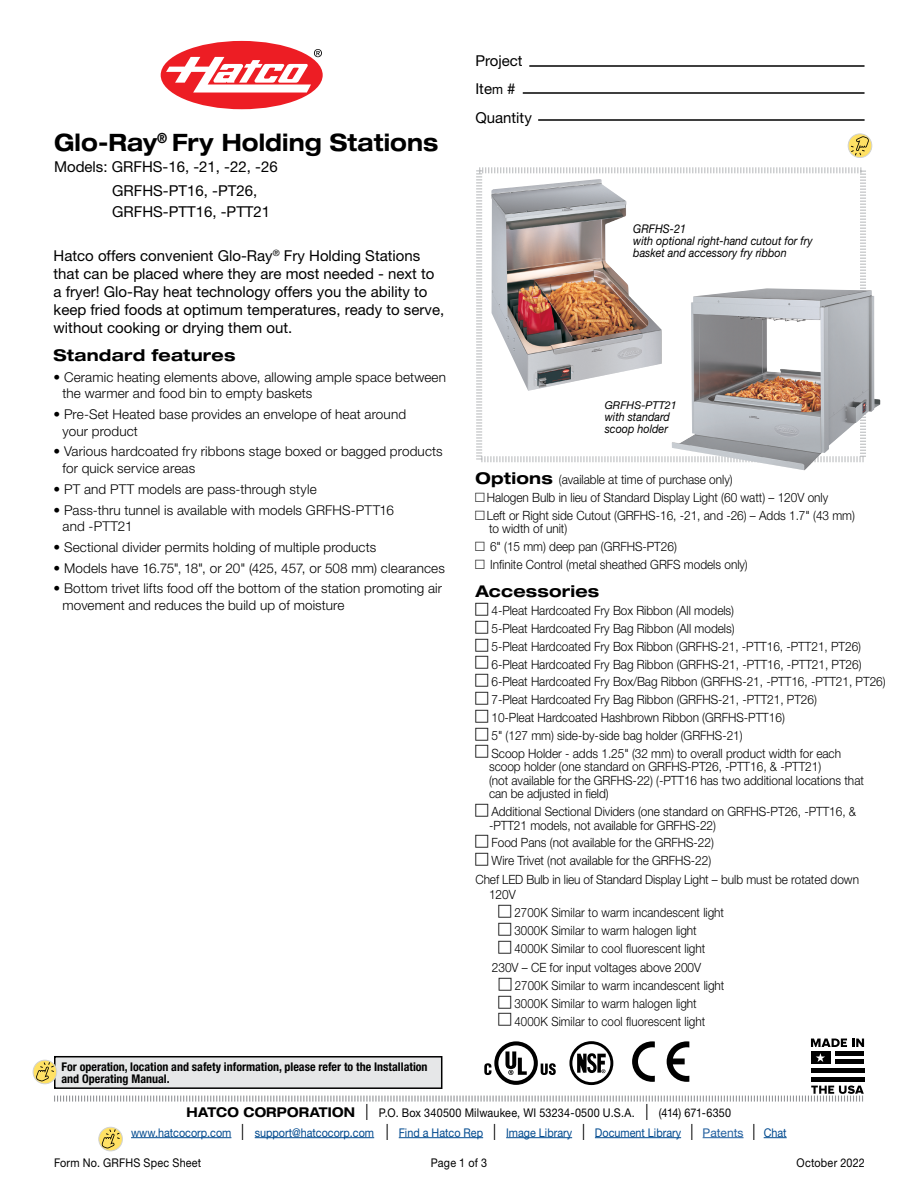
<style>
.page{position:relative;width:918px;height:1188px;background:#fff}
.page>*{position:absolute;margin:0;border:0;box-sizing:border-box;transform-origin:0 0}
.t1{font:700 expanded 24px "Helvetica Neue LT Std";letter-spacing:.005em;color:#000;scale:.9 1}
.t2{font:700 expanded 16.2px "Helvetica Neue LT Std";letter-spacing:.015em;color:#000}
.t3{font:15px/18px "Helvetica Neue LT Std";color:#000}
.t4{font:300 13.5px/16.5px "Helvetica Neue LT Std";letter-spacing:.01em;color:#000}
.t5{font:300 12.75px/17.9px "Helvetica Neue LT Std";color:#000;scale:.93 1}
.t6{font:300 12.75px/17.9px "Helvetica Neue LT Std";color:#000;scale:.9 1}
.t7{font:12px/19.5px "Helvetica Neue LT Std";color:#004a8f;text-align:center;scale:.9 1}
.t8{font:italic 12px/12px "Helvetica Neue LT Std";color:#000;scale:.9 1}
.t9{font:700 condensed 12px/12px "Helvetica Neue LT Std";color:#000}
.t10{font:12px "Helvetica Neue LT Std";letter-spacing:.02em;color:#000;scale:.9 1}
.t11{font:italic 10.8px "Helvetica Neue LT Std";color:#000}
.s1{font-size:13.5px}
.s2{font-weight:700;font-stretch:expanded;font-size:16.2px}
.s3{font-weight:700;font-stretch:expanded;font-size:13.5px;color:#000}
.s4{font-stretch:condensed;font-size:22.5px;color:#000}
.s5{color:#000}
.s6{color:#215e9e}
</style>
<div class="page">
<svg style="left:161px;top:41px;width:162px;height:68px"></svg>
<hr style="left:529px;top:65px;width:336px;height:2px;background:#000">
<hr style="left:523px;top:92px;width:342px;height:2px;background:#000">
<hr style="left:538px;top:119px;width:327px;height:2px;background:#000">
<div style="left:33px;top:1060px;width:24px;height:24px;background:#ffe164;border-radius:50%"></div>
<div style="left:33px;top:1060px;width:24px;height:24px;border:1px solid #d1d3d4;border-radius:50%"></div>
<svg style="left:848px;top:134px;width:24px;height:24px"></svg>
<div style="left:848px;top:134px;width:24px;height:24px;border:1px solid #d1d3d4;border-radius:50%"></div>
<svg style="left:851px;top:136px;width:18px;height:20px"></svg>
<hr style="left:131px;top:1137px;width:100px;height:1px;background:#004a8f">
<hr style="left:255px;top:1137px;width:119px;height:1px;background:#004a8f">
<hr style="left:399px;top:1137px;width:84px;height:1px;background:#004a8f">
<hr style="left:506px;top:1137px;width:66px;height:1px;background:#004a8f">
<hr style="left:595px;top:1137px;width:86px;height:1px;background:#004a8f">
<hr style="left:703px;top:1137px;width:41px;height:1px;background:#215e9e">
<svg style="left:764px;top:1137px;width:23px;height:1px"></svg>
<div style="left:99px;top:1127px;width:23px;height:24px;border:1px solid #d1d3d4;border-radius:50%"></div>
<svg style="left:101px;top:1129px;width:19px;height:20px"></svg>
<svg style="left:476px;top:167px;width:390px;height:296px"></svg>
<svg style="left:36px;top:1039px;width:828px;height:63px"></svg>
<img style="left:491px;top:179px;width:171px;height:212px">
<img style="left:672px;top:288px;width:208px;height:182px">
<h1 class="t1" style="left:54px;top:128px;width:429px">Glo-Ray<sup>®</sup> Fry Holding Stations</h1>
<p class="t3" style="left:112px;top:155px;width:167px;line-height:23.1px;text-indent:-58px">Models: GRFHS-16, -21, -22, -26<br>GRFHS-PT16, -PT26,</p>
<p class="t3" style="left:112px;top:202px;width:160px">GRFHS-PTT16, -PTT21</p>
<p class="t3" style="left:54px;top:246px;width:392px">Hatco offers convenient Glo-Ray<sup>®</sup> Fry Holding Stations that can be placed where they are most needed - next to a fryer! Glo-Ray heat technology offers you the ability to keep fried foods at optimum temperatures, ready to serve, without cooking or drying them out.</p>
<p class="t2" style="left:54px;top:345px;width:183px">Standard features</p>
<p class="t4" style="left:63px;top:368px;width:385px;text-indent:-9px">• Ceramic heating elements above, allowing ample space between the warmer and food bin to empty baskets</p>
<p class="t4" style="left:63px;top:406px;width:345px;text-indent:-9px">• Pre-Set Heated base provides an envelope of heat around your product</p>
<p class="t4" style="left:63px;top:443px;width:382px;text-indent:-9px">• Various hardcoated fry ribbons stage boxed or bagged products for quick service areas</p>
<p class="t4" style="left:54px;top:480px;width:265px">• PT and PTT models are pass-through style</p>
<p class="t4" style="left:63px;top:501px;width:333px;text-indent:-9px">• Pass-thru tunnel is available with models GRFHS-PTT16 and -PTT21</p>
<p class="t4" style="left:54px;top:538px;width:324px">• Sectional divider permits holding of multiple products</p>
<p class="t4" style="left:54px;top:559px;width:393px">• Models have 16.75", 18", or 20" (425, 457, or 508 mm) clearances</p>
<p class="t4" style="left:63px;top:580px;width:381px;text-indent:-9px">• Bottom trivet lifts food off the bottom of the station promoting air movement and reduces the build up of moisture</p>
<p class="t3" style="left:475px;top:46px;width:58px;line-height:28.5px">Project<br>Ite<span class="s1">m</span> #<br>Quantity</p>
<p class="t8" style="left:633px;top:223px;width:201px">GRFHS-21<br>with optional right-hand cutout for fry basket and accessory fry ribbon</p>
<p class="t11" style="left:605px;top:399px;width:74px">GRFHS-PTT21</p>
<p class="t8" style="left:605px;top:411px;width:74px">with standard scoop holder</p>
<p class="t5" style="left:487px;top:470px;width:397px;text-indent:-11px"><span class="s2">Options</span> (available at time of purchase only)<br>Halogen Bulb in lieu of Standard Display Light (60 watt) – 120V only<br>Left or Right side Cutout (GRFHS-16, -21, and -26) – Adds 1.7" (43 mm)</p>
<p class="t5" style="left:489px;top:520px;width:280px">to width of unit)<br>6" (15 mm) deep pan (GRFHS-PT26)<br>Infinite Control (metal sheathed GRFS models only)</p>
<p class="t2" style="left:476px;top:581px;width:125px">Accessories</p>
<p class="t5" style="left:491px;top:601px;width:425px">4-Pleat Hardcoated Fry Box Ribbon (All models)<br>5-Pleat Hardcoated Fry Bag Ribbon (All models)<br>5-Pleat Hardcoated Fry Box Ribbon (GRFHS-21, -PTT16, -PTT21, PT26)<br>6-Pleat Hardcoated Fry Bag Ribbon (GRFHS-21, -PTT16, -PTT21, PT26)<br>6-Pleat Hardcoated Fry Box/Bag Ribbon (GRFHS-21, -PTT16, -PTT21, PT26)<br>7-Pleat Hardcoated Fry Bag Ribbon (GRFHS-21, -PTT21, PT26)<br>10-Pleat Hardcoated Hashbrown Ribbon (GRFHS-PTT16)<br>5" (127 mm) side-by-side bag holder (GRFHS-21)<br>Scoop Holder - adds 1.25" (32 mm) to overall product width for each</p>
<p class="t5" style="left:489px;top:760px;width:405px;line-height:13.5px">scoop holder (one standard on GRFHS-PT26, -PTT16, &amp; -PTT21)<br>(not available for the GRFHS-22) (-PTT16 has two additional locations that can be adjusted in field)</p>
<p class="t5" style="left:489px;top:804px;width:396px;line-height:13.5px">Additional Sectional Dividers (one standard on GRFHS-PT26, -PTT16, &amp; -PTT21 models, not available for GRFHS-22)</p>
<p class="t5" style="left:491px;top:834px;width:241px">Food Pans (not available for the GRFHS-22)<br>Wire Trivet (not available for the GRFHS-22)</p>
<p class="t5" style="left:489px;top:872px;width:399px;line-height:15px;text-indent:-13px">Chef LED Bulb in lieu of Standard Display Light – bulb must be rotated down<br>120V</p>
<p class="t6" style="left:514px;top:904px;width:234px">2700K Similar to warm incandescent light<br>3000K Similar to warm halogen light<br>4000K Similar to cool fluorescent light</p>
<p class="t5" style="left:514px;top:959px;width:227px;text-indent:-23px">230V – CE for input voltages above 200V 2700K Similar to warm incandescent light 3000K Similar to warm halogen light 4000K Similar to cool fluorescent light</p>
<p class="t9" style="left:62px;top:1060px;width:368px">For operation, location and safety information, please refer to the Installation and Operating Manual.</p>
<p class="t7" style="left:131px;top:1103px;width:730px"><span class="s3">HATCO CORPORATION</span> <span class="s4">l</span> <span class="s5">P.O. Box 340500 Milwaukee, WI 53234-0500 U.S.A.</span> <span class="s4">l</span> <span class="s5">(414) 671-6350<br></span>www.hatcocorp.com <span class="s4">l</span> support@hatcocorp.com <span class="s4">l</span> Find a Hatco Rep <span class="s4">l</span> Image Library <span class="s4">l</span> Document Library <span class="s4">l</span> <span class="s6">Patents</span> <span class="s4">l</span> Chat</p>
<p class="t10" style="left:54px;top:1156px;width:165px">Form No. GRFHS Spec Sheet</p>
<p class="t10" style="left:431px;top:1156px;width:64px">Page 1 of 3</p>
<p class="t10" style="left:797px;top:1156px;width:77px">October 2022</p>
</div>
